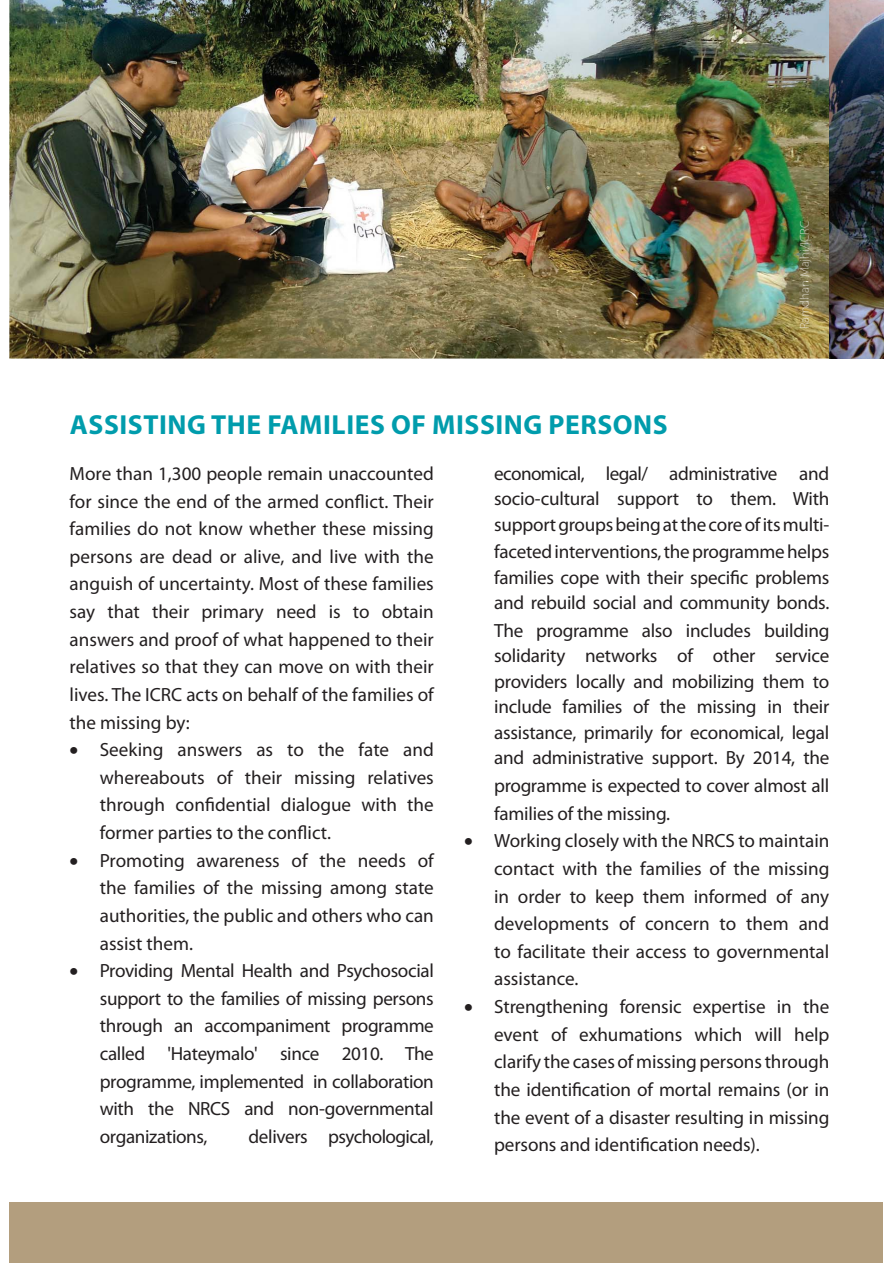
<style>
.page{position:relative;width:893px;height:1263px;background:#fff}
.page>*{position:absolute;margin:0;border:0;box-sizing:border-box;transform-origin:0 0}
.t1{font:700 27.6px "Myriad Pro";letter-spacing:.02em;color:#009cac}
.t2{font:19.2px/27.6px "Myriad Pro";letter-spacing:-.01em;color:#231f20;text-align:justify}
.t3{font:19.2px "Myriad Pro";letter-spacing:-.03em;color:#231f20}
.t4{font:300 12.75px "Myriad Pro";color:#eee9d8}
.s1{color:#e3dbca}
.s2{color:#d4d0c5}
.s3{color:#dbd6ca}
.s4{color:#d3cfc4}
.s5{color:#d2cfc3}
.s6{color:#bcbdb6}
.s7{color:#cccdbf}
.s8{color:#d3dfce}
.s9{color:#d3d0c2}
.s10{color:#d0ddcd}
</style>
<div class="page">
<img style="left:9px;top:0;width:820px;height:359px">
<img style="left:829px;top:0;width:54px;height:359px">
<div style="left:9px;top:1203px;width:874px;height:60px;background:#b39e7e"></div>
<img style="left:800px;top:221px;width:11px;height:107px">
<h1 class="t1" style="left:70px;top:414px;width:599px">ASSISTING THE FAMILIES OF MISSING PERSONS</h1>
<p class="t4" style="left:797px;top:329px;width:110px;rotate:-90deg">Ra<span class="s1">md</span><span class="s2">ha</span><span class="s3">n</span> <span class="s4">Ma</span><span class="s5">jh</span> <span class="s6">/</span><span class="s7">i</span> <span class="s8">C</span><span class="s9">I</span> <span class="s10">RC</span></p>
<p class="t2" style="left:70px;top:461px;width:366px">More than 1,300 people remain unaccounted for since the end of the armed conflict. Their families do not know whether these missing persons are dead or alive, and live with the anguish of uncertainty. Most of these families say that their primary need is to obtain answers and proof of what happened to their relatives so that they can move on with their lives. The ICRC acts on behalf of the families of the missing by:</p>
<p class="t2" style="left:100px;top:738px;width:336px;text-indent:-30px">❖ Seeking answers as to the fate and whereabouts of their missing relatives through confidential dialogue with the former parties to the conflict.</p>
<p class="t2" style="left:100px;top:848px;width:336px;text-indent:-30px">❖ Promoting awareness of the needs of the families of the missing among state authorities, the public and others who can assist them.</p>
<p class="t2" style="left:100px;top:959px;width:336px;text-indent:-30px">❖ Providing Mental Health and Psychosocial support to the families of missing persons through an accompaniment programme called 'Hateymalo' since 2010. The programme, implemented in collaboration with the NRCS and non-governmental organizations,</p>
<p class="t3" style="left:248px;top:1129px;width:187px">delivers psychological,</p>
<p class="t2" style="left:494px;top:462px;width:337px;line-height:25.5px">economical, legal/ administrative and socio-cultural support to them. With support groups being at the core of its multi-</p>
<p class="t2" style="left:494px;top:541px;width:337px;line-height:25.5px">faceted interventions, the programme helps families cope with their specific problems and rebuild social and community bonds.</p>
<p class="t2" style="left:494px;top:619px;width:337px;line-height:25.5px">The programme also includes building solidarity networks of other service providers locally and mobilizing them to include families of the missing in their assistance, primarily for economical, legal and administrative support. By 2014, the</p>
<p class="t2" style="left:494px;top:773px;width:337px">programme is expected to cover almost all families of the missing.</p>
<p class="t2" style="left:494px;top:829px;width:337px;text-indent:-30px">❖ Working closely with the NRCS to maintain contact with the families of the missing in order to keep them informed of any developments of concern to them and to facilitate their access to governmental assistance.</p>
<p class="t2" style="left:494px;top:994px;width:337px;text-indent:-30px">❖ Strengthening forensic expertise in the event of exhumations which will help clarify the cases of missing persons through the identification of mortal remains (or in the event of a disaster resulting in missing persons and identification needs).</p>
</div>
